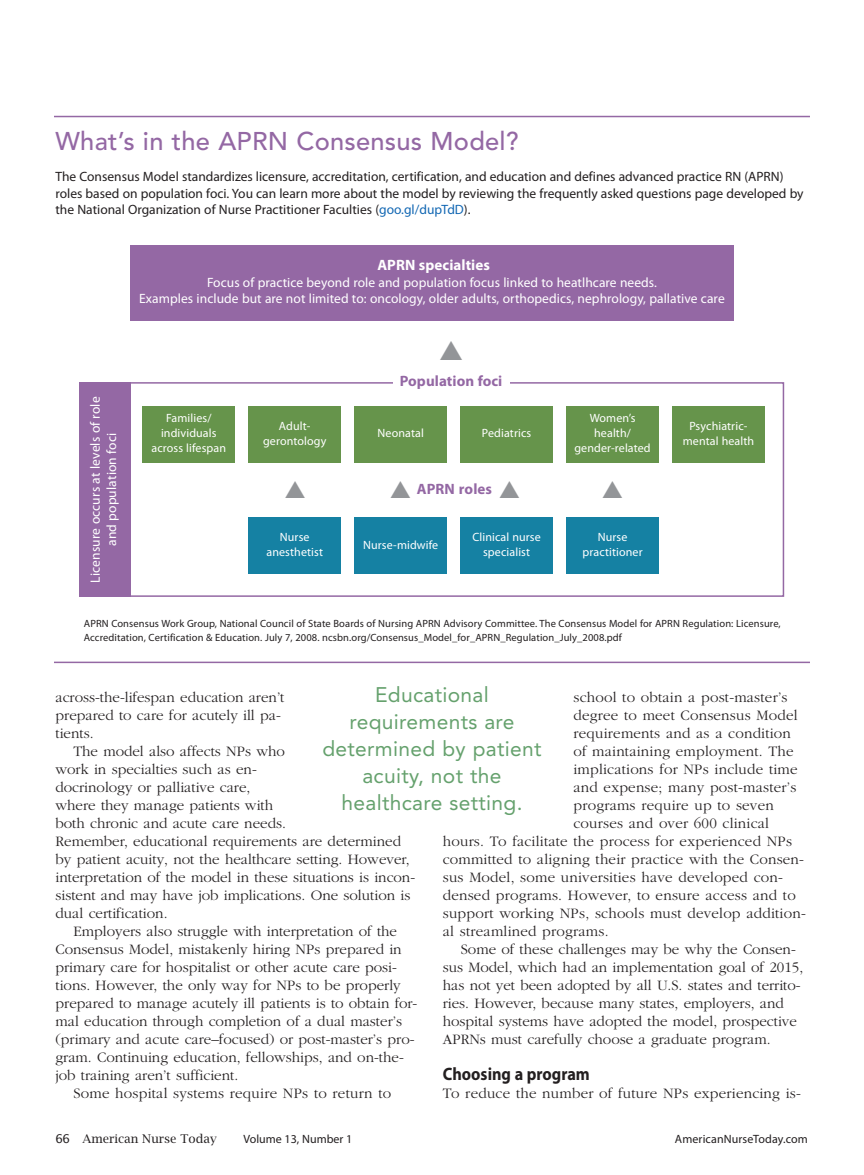
<style>
.page{position:relative;width:864px;height:1175px;background:#fff}
.page>*{position:absolute;margin:0;border:0;box-sizing:border-box;transform-origin:0 0}
.t1{font:500 25.5px "Avenir";letter-spacing:.01em;color:#9468a4}
.t2{font:21px/27px "Avenir";letter-spacing:.015em;color:#65a16d;text-align:center}
.t3{font:700 18px "Myriad Pro";color:#231f20;scale:.9 1}
.t4{font:300 15px/18px "Garamond";color:#231f20}
.t5{font:700 15px "Myriad Pro";letter-spacing:.005em;color:#9468a4}
.t6{font:700 15px "Myriad Pro";letter-spacing:.005em;color:#fff}
.t7{font:13.5px/16.5px "Myriad Pro";color:#231f20}
.t8{font:13.5px/16.5px "Myriad Pro";letter-spacing:.005em;color:#fff;text-align:center}
.t9{font:12px/15px "Myriad Pro";letter-spacing:.01em;color:#fff;text-align:center}
.t10{font:12px "Myriad Pro";letter-spacing:.005em;color:#231f20}
.t11{font:12px "Lucida Bright";color:#231f20}
.t12{font:10.5px/13.5px "Myriad Pro";letter-spacing:.01em;color:#231f20}
.s1{color:#1267b3}
.s2{font-family:"Lucida Grande"}
</style>
<div class="page">
<hr style="left:54px;top:116px;width:756px;height:1px;background:#9468a4">
<hr style="left:54px;top:661px;width:756px;height:2px;background:#9468a4">
<div style="left:130px;top:245px;width:604px;height:76px;background:#9468a4"></div>
<div style="left:79px;top:382px;width:705px;height:215px;border:2px solid #9468a4"></div>
<div style="left:79px;top:382px;width:51px;height:215px;background:#9468a4"></div>
<div style="left:143px;top:406px;width:92px;height:56px;background:#66944b"></div>
<div style="left:249px;top:406px;width:92px;height:56px;background:#66944b"></div>
<div style="left:354px;top:406px;width:93px;height:56px;background:#66944b"></div>
<div style="left:460px;top:406px;width:93px;height:56px;background:#66944b"></div>
<div style="left:566px;top:406px;width:93px;height:56px;background:#66944b"></div>
<div style="left:672px;top:406px;width:93px;height:56px;background:#66944b"></div>
<div style="left:249px;top:517px;width:92px;height:57px;background:#1581a3"></div>
<div style="left:354px;top:517px;width:93px;height:57px;background:#1581a3"></div>
<div style="left:460px;top:517px;width:93px;height:57px;background:#1581a3"></div>
<div style="left:566px;top:517px;width:93px;height:57px;background:#1581a3"></div>
<div style="left:393px;top:368px;width:117px;height:28px;background:#fff"></div>
<h1 class="t1" style="left:55px;top:119px;width:465px">What’s in the APRN Consensus Model?</h1>
<p class="t7" style="left:55px;top:169px;width:750px">The Consensus Model standardizes licensure, accreditation, certification, and education and defines advanced practice RN (APRN) roles based on population foci. You can learn more about the model by reviewing the frequently asked questions page developed by the National Organization of Nurse Practitioner Faculties (<span class="s1">goo.gl/dupTdD</span>).</p>
<p class="t6" style="left:377px;top:260px;width:114px">APRN specialties</p>
<p class="t8" style="left:139px;top:275px;width:587px">Focus of practice beyond role and population focus linked to heatlhcare needs.<br>Examples include but are not limited to: oncology, older adults, orthopedics, nephrology, pallative care</p>
<p class="t8" style="left:88px;top:582px;width:187px;rotate:-90deg">Licensure occurs at levels of role and population foci</p>
<p class="t5" style="left:400px;top:375px;width:104px">Population foci</p>
<p class="t9" style="left:152px;top:412px;width:76px">Families/ individuals across lifespan</p>
<p class="t9" style="left:263px;top:419px;width:65px">Adult&shy;gerontology</p>
<p class="t9" style="left:378px;top:427px;width:48px">Neonatal</p>
<p class="t9" style="left:482px;top:427px;width:51px">Pediatrics</p>
<p class="t5" style="left:417px;top:483px;width:77px">APRN roles</p>
<p class="t9" style="left:574px;top:412px;width:78px">Women’s health/ gender-related</p>
<p class="t9" style="left:683px;top:419px;width:73px">Psychiatric&shy;mental health</p>
<p class="t9" style="left:266px;top:531px;width:58px">Nurse anesthetist</p>
<p class="t9" style="left:363px;top:538px;width:77px">Nurse-midwife</p>
<p class="t9" style="left:472px;top:531px;width:70px">Clinical nurse specialist</p>
<p class="t9" style="left:583px;top:531px;width:62px">Nurse practitioner</p>
<p class="t12" style="left:84px;top:617px;width:698px">APRN Consensus Work Group, National Council of State Boards of Nursing APRN Advisory Committee. The Consensus Model for APRN Regulation: Licensure,<br>Accreditation, Certification &amp; Education. July 7, 2008. ncsbn.org/Consensus_Model_for_APRN_Regulation_July_2008.pdf</p>
<h2 class="t2" style="left:322px;top:681px;width:221px">Educational requirements are determined by patient acuity, not the healthcare setting.</h2>
<p class="t4" style="left:56px;top:688px;width:231px">across-the-lifespan education aren’t prepared to care for acutely ill pa&shy;tients.</p>
<p class="t4" style="left:56px;top:742px;width:361px;text-indent:18px">The model also affects NPs who<br>work in specialties such as en-<br>docrinology or palliative care,<br>where they manage patients with<br>both chronic and acute care needs.<br>Remember, educational requirements are determined by patient acuity, not the healthcare setting. However, interpretation of the model in these situations is incon&shy;sistent and may have job implications. One solution is dual certification.</p>
<p class="t4" style="left:74px;top:922px;width:325px">Employers also struggle with interpretation of the</p>
<p class="t4" style="left:56px;top:940px;width:348px">Consensus Model, mistakenly hiring NPs prepared in</p>
<p class="t4" style="left:56px;top:958px;width:343px">primary care for hospitalist or other acute care posi-</p>
<p class="t4" style="left:56px;top:976px;width:347px">tions. However, the only way for NPs to be properly</p>
<p class="t4" style="left:56px;top:994px;width:363px">prepared to manage acutely ill patients is to obtain for-</p>
<p class="t4" style="left:56px;top:1012px;width:348px">mal education through completion of a dual master’s</p>
<p class="t4" style="left:56px;top:1030px;width:361px">(primary and acute care–focused) or post-master’s pro-</p>
<p class="t4" style="left:56px;top:1048px;width:350px">gram. Continuing education, fellowships, and on-the-</p>
<p class="t4" style="left:56px;top:1066px;width:184px">job training aren’t sufficient.</p>
<p class="t4" style="left:74px;top:1084px;width:319px">Some hospital systems require NPs to return to</p>
<p class="t4" style="left:573px;top:688px;width:216px">school to obtain a post-master’s</p>
<p class="t4" style="left:573px;top:706px;width:226px">degree to meet Consensus Model</p>
<p class="t4" style="left:573px;top:724px;width:219px">requirements and as a condition</p>
<p class="t4" style="left:573px;top:742px;width:222px">of maintaining employment. The</p>
<p class="t4" style="left:573px;top:760px;width:226px">implications for NPs include time</p>
<p class="t4" style="left:573px;top:778px;width:224px">and expense; many post-master’s</p>
<p class="t4" style="left:573px;top:796px;width:202px">programs require up to seven</p>
<p class="t4" style="left:573px;top:814px;width:197px">courses and over 600 clinical</p>
<p class="t4" style="left:443px;top:832px;width:351px">hours. To facilitate the process for experienced NPs</p>
<p class="t4" style="left:443px;top:850px;width:363px">committed to aligning their practice with the Consen-</p>
<p class="t4" style="left:443px;top:868px;width:342px">sus Model, some universities have developed con-</p>
<p class="t4" style="left:443px;top:886px;width:355px">densed programs. However, to ensure access and to</p>
<p class="t4" style="left:443px;top:904px;width:365px">support working NPs, schools must develop addition-</p>
<p class="t4" style="left:443px;top:922px;width:167px">al streamlined programs.</p>
<p class="t4" style="left:461px;top:940px;width:337px">Some of these challenges may be why the Consen-</p>
<p class="t4" style="left:443px;top:958px;width:362px">sus Model, which had an implementation goal of 2015,</p>
<p class="t4" style="left:443px;top:976px;width:359px">has not yet been adopted by all U.S. states and territo-</p>
<p class="t4" style="left:443px;top:994px;width:343px">ries. However, because many states, employers, and</p>
<p class="t4" style="left:443px;top:1012px;width:356px">hospital systems have adopted the model, prospective</p>
<p class="t4" style="left:443px;top:1030px;width:329px">APRNs must carefully choose a graduate program.</p>
<p class="t3" style="left:443px;top:1067px;width:165px">Choosing a program</p>
<p class="t4" style="left:443px;top:1084px;width:360px">To reduce the number of future NPs experiencing is-</p>
<p class="t11" style="left:56px;top:1132px;width:163px"><span class="s2">66</span> American Nurse Today</p>
<p class="t10" style="left:243px;top:1134px;width:110px">Volume 13, Number 1</p>
<p class="t10" style="left:675px;top:1134px;width:135px">AmericanNurseToday.com</p>
</div>
